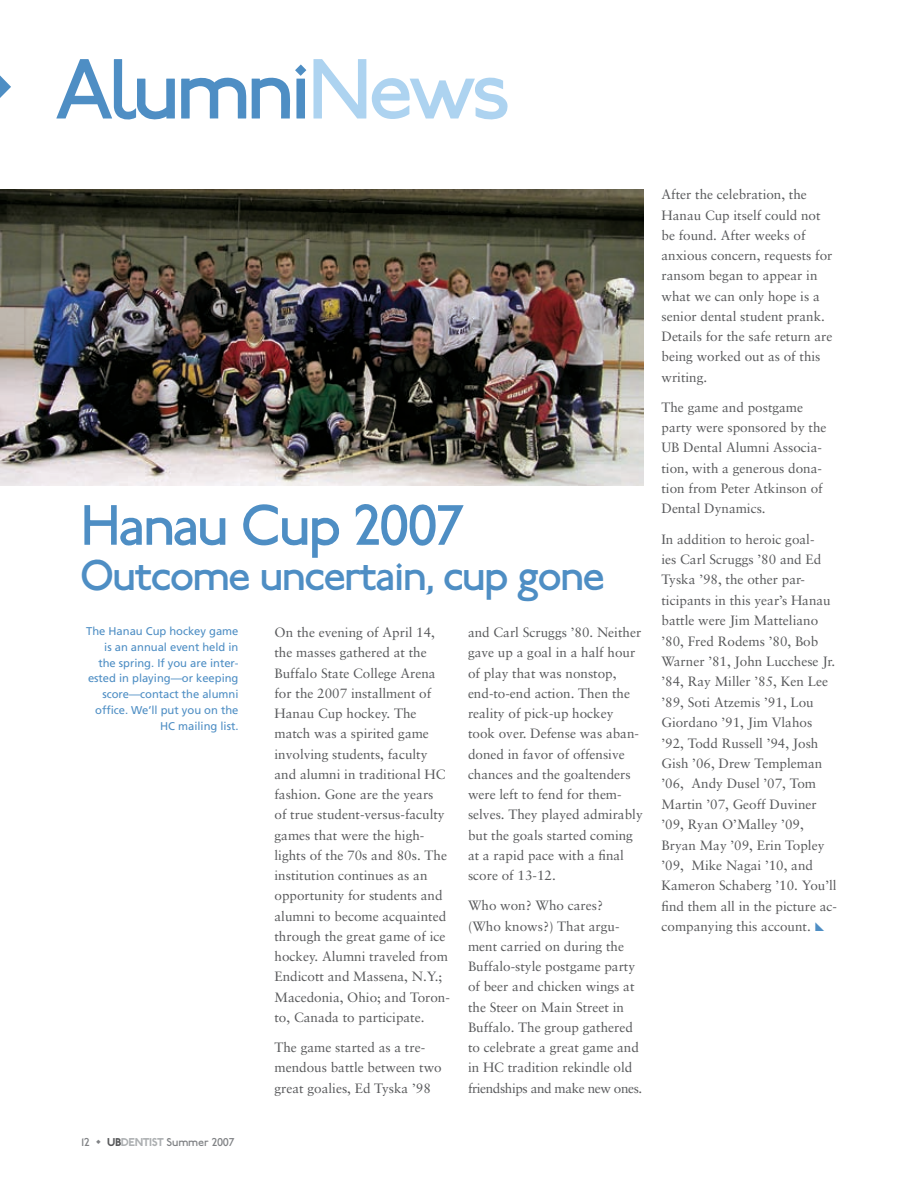
<style>
.page{position:relative;width:918px;height:1188px;background:#fff}
.page>*{position:absolute;margin:0;border:0;box-sizing:border-box;transform-origin:0 0}
.t1{font:90px "P22 Johnston Underground";color:#4e8ec4}
.t2{font:60px "P22 Johnston Underground";color:#4e8ec4}
.t3{font:45px "P22 Johnston Underground";color:#4e8ec4}
.t4{font:13.5px/20.2px "Sabon";color:#58595b}
.t5{font:12px "P22 Johnston Underground";letter-spacing:-.015em;color:#808285}
.t6{font:11.25px/15.8px "Frutiger";letter-spacing:-.005em;color:#4e8ec4;text-align:right}
.s1{color:#add3f0}
.s2{font-family:"Monotype Sorts";font-size:6px}
.s3{font-weight:700;color:#58595b}
.s4{font-weight:700;color:#adb0b2}
</style>
<div class="page">
<img style="left:0;top:189px;width:643px;height:297px">
<svg style="left:0;top:75px;width:11px;height:23px"></svg>
<h1 class="t1" style="left:56px;top:38px;width:457px">Alumni<span class="s1">News</span></h1>
<h2 class="t2" style="left:80px;top:491px;width:386px">Hanau Cup 2007</h2>
<h3 class="t3" style="left:80px;top:549px;width:526px">Outcome uncertain, cup gone</h3>
<p class="t6" style="left:86px;top:623px;width:154px">The Hanau Cup hockey game is an annual event held in the spring. If you are inter&shy;ested in playing—or keeping score—contact the alumni office. We’ll put you on the<br>HC mailing list.</p>
<p class="t4" style="left:274px;top:622px;width:177px">On the evening of April 14, the masses gathered at the<br>Buffalo State College Arena for the 2007 installment of<br>Hanau Cup hockey. The match was a spirited game involving students, faculty and alumni in traditional HC fashion. Gone are the years<br>of true student-versus-faculty games that were the high&shy;lights of the 70s and 80s. The institution continues as an opportunity for students and alumni to become acquainted through the great game of ice hockey. Alumni traveled from<br>Endicott and Massena, N.Y.;<br>Macedonia, Ohio; and Toron&shy;to, Canada to participate.</p>
<p class="t4" style="left:274px;top:1037px;width:169px">The game started as a tre&shy;mendous battle between two great goalies, Ed Tyska ’98</p>
<p class="t4" style="left:468px;top:622px;width:176px">and Carl Scruggs ’80. Neither gave up a goal in a half hour of play that was nonstop, end-to-end action. Then the reality of pick-up hockey took over. Defense was aban&shy;doned in favor of offensive chances and the goaltenders were left to fend for them&shy;selves. They played admirably but the goals started coming at a rapid pace with a final score of 13-12.</p>
<p class="t4" style="left:468px;top:896px;width:176px">Who won? Who cares?<br>(Who knows?) That argu&shy;ment carried on during the<br>Buffalo-style postgame party of beer and chicken wings at the Steer on Main Street in<br>Buffalo. The group gathered to celebrate a great game and in HC tradition rekindle old friendships and make new ones.</p>
<p class="t5" style="left:81px;top:1135px;width:155px">12 <span class="s2">u</span> <span class="s3">UB</span><span class="s4">DENTIST</span> Summer 2007</p>
<p class="t4" style="left:662px;top:184px;width:173px">After the celebration, the<br>Hanau Cup itself could not be found. After weeks of anxious concern, requests for ransom began to appear in what we can only hope is a senior dental student prank.<br>Details for the safe return are being worked out as of this writing.</p>
<p class="t4" style="left:662px;top:397px;width:167px">The game and postgame party were sponsored by the<br>UB Dental Alumni Associa&shy;tion, with a generous dona&shy;tion from Peter Atkinson of<br>Dental Dynamics.</p>
<p class="t4" style="left:662px;top:529px;width:177px">In addition to heroic goal-<br>ies Carl Scruggs ’80 and Ed<br>Tyska ’98, the other par&shy;ticipants in this year’s Hanau battle were Jim Matteliano ’80, Fred Rodems ’80, Bob<br>Warner ’81, John Lucchese Jr. ’84, Ray Miller ’85, Ken Lee ’89, Soti Atzemis ’91, Lou<br>Giordano ’91, Jim Vlahos ’92, Todd Russell ’94, Josh<br>Gish ’06, Drew Templeman ’06, Andy Dusel ’07, Tom<br>Martin ’07, Geoff Duviner ’09, Ryan O’Malley ’09,<br>Bryan May ’09, Erin Topley ’09, Mike Nagai ’10, and<br>Kameron Schaberg ’10. You’ll find them all in the picture ac&shy;companying this account.</p>
</div>
